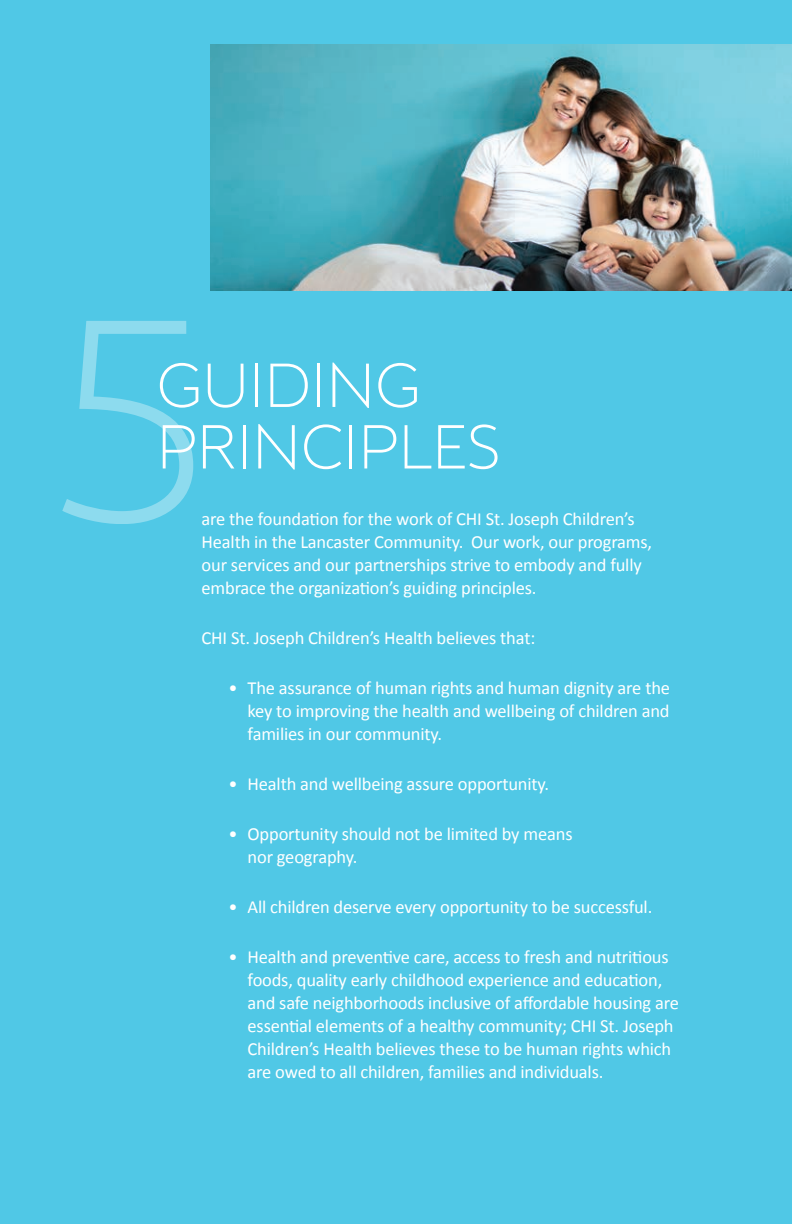
<style>
.page{position:relative;width:792px;height:1224px;background:#50c8e6}
.page>*{position:absolute;margin:0;border:0;box-sizing:border-box;transform-origin:0 0}
.t1{font:100 333.2px "Resort Sans";color:#fff}
.t2{font:100 72.2px "Resort Sans";letter-spacing:-.03em;color:#fff}
.t3{font:18.4px/23px "Calibri";letter-spacing:-.01em;color:#fff}
</style>
<div class="page">
<img style="left:210px;top:45px;width:582px;height:246px">
<h1 class="t1" style="left:49px;top:254px;width:164px">5</h1>
<p class="t2" style="left:156px;top:349px;width:268px">GUIDING</p>
<p class="t2" style="left:156px;top:411px;width:347px">PRINCIPLES</p>
<p class="t3" style="left:202px;top:508px;width:452px">are the foundation for the work of CHI St. Joseph Children’s Health in the Lancaster Community. Our work, our programs, our services and our partnerships strive to embody and fully embrace the organization’s guiding principles.</p>
<p class="t3" style="left:202px;top:627px;width:335px">CHI St. Joseph Children’s Health believes that:</p>
<p class="t3" style="left:248px;top:677px;width:424px;text-align:justify;text-indent:-19px">• The assurance of human rights and human dignity are the key to improving the health and wellbeing of children and families in our community.</p>
<p class="t3" style="left:229px;top:773px;width:322px">• Health and wellbeing assure opportunity.</p>
<p class="t3" style="left:248px;top:823px;width:326px;text-indent:-19px">• Opportunity should not be limited by means nor geography.</p>
<p class="t3" style="left:229px;top:896px;width:425px">• All children deserve every opportunity to be successful.</p>
<p class="t3" style="left:248px;top:946px;width:433px;text-indent:-19px">• Health and preventive care, access to fresh and nutritious foods, quality early childhood experience and education, and safe neighborhoods inclusive of affordable housing are essential elements of a healthy community; CHI St. Joseph Children’s Health believes these to be human rights which are owed to all children, families and individuals.</p>
</div>
